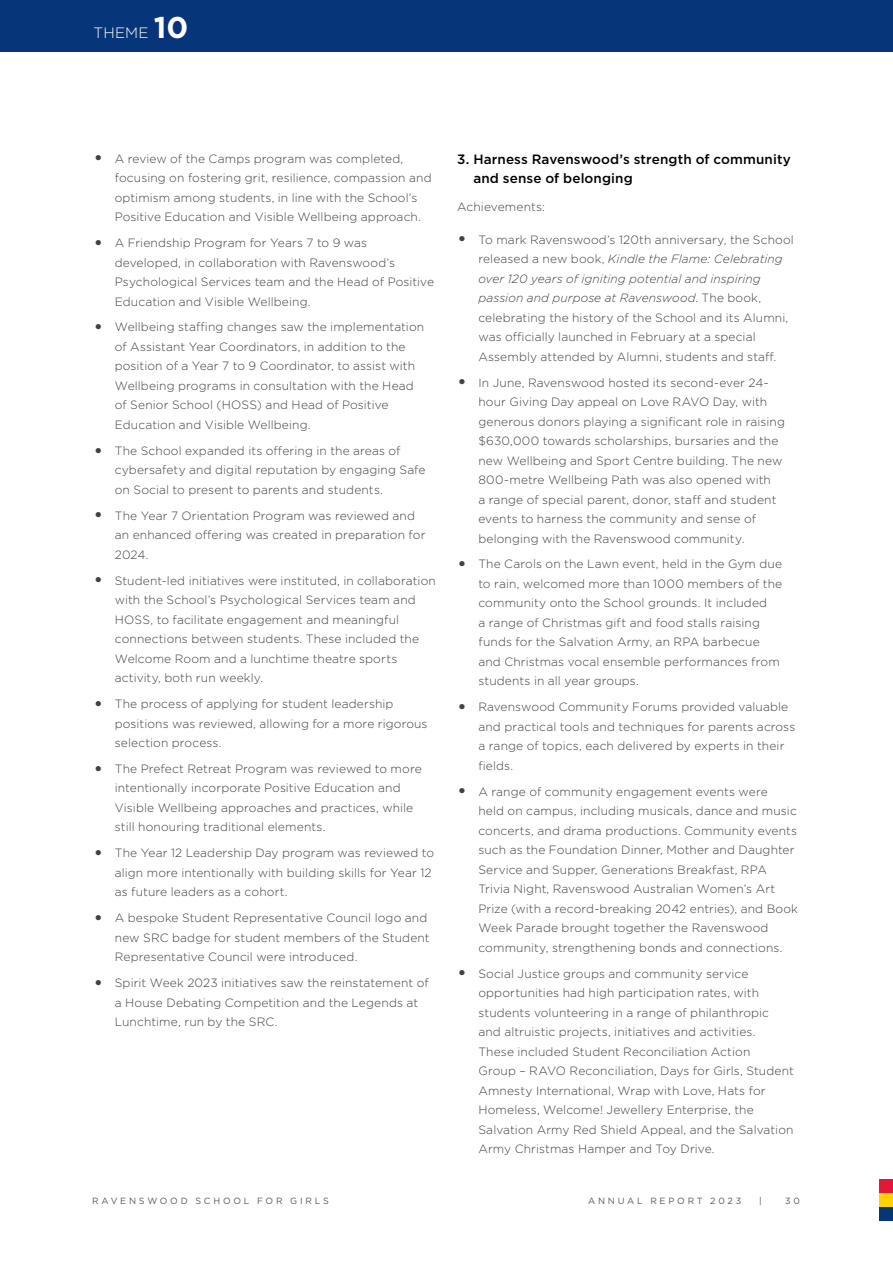
<style>
.page{position:relative;width:893px;height:1263px;background:#fff}
.page>*{position:absolute;margin:0;border:0;box-sizing:border-box;transform-origin:0 0}
.t1{font:300 15px "Gotham";letter-spacing:.015em;color:#fff}
.t2{font:500 13.5px/19.5px "Gotham";letter-spacing:.01em;color:#000}
.t3{font:300 12px/19.5px "Gotham";letter-spacing:.01em;color:#414042}
.t4{font:9px "Gotham";letter-spacing:.305em;color:#58595b}
.s1{font-weight:700;font-size:30px}
.s2{font-size:21px}
.s3{font-style:italic}
</style>
<div class="page">
<div style="left:879px;top:1179px;width:14px;height:14px;background:#e31837"></div>
<div style="left:879px;top:1193px;width:14px;height:14px;background:#ffd200"></div>
<div style="left:879px;top:1207px;width:14px;height:14px;background:#06357a"></div>
<div style="left:0;top:0;width:893px;height:51px;background:#06357a"></div>
<p class="t1" style="left:94px;top:23px;width:96px">THEME <span class="s1">10</span></p>
<p class="t3" style="left:115px;top:148px;width:318px;text-indent:-21px"><span class="s2">•</span> A review of the Camps program was completed, focusing on fostering grit, resilience, compassion and optimism among students, in line with the School’s Positive Education and Visible Wellbeing approach.</p>
<p class="t3" style="left:115px;top:233px;width:321px;text-indent:-21px"><span class="s2">•</span> A Friendship Program for Years 7 to 9 was developed, in collaboration with Ravenswood’s Psychological Services team and the Head of Positive Education and Visible Wellbeing.</p>
<p class="t3" style="left:115px;top:317px;width:311px;text-indent:-21px"><span class="s2">•</span> Wellbeing staffing changes saw the implementation of Assistant Year Coordinators, in addition to the position of a Year 7 to 9 Coordinator, to assist with Wellbeing programs in consultation with the Head of Senior School (HOSS) and Head of Positive Education and Visible Wellbeing.</p>
<p class="t3" style="left:115px;top:440px;width:312px;text-indent:-21px"><span class="s2">•</span> The School expanded its offering in the areas of cybersafety and digital reputation by engaging Safe on Social to present to parents and students.</p>
<p class="t3" style="left:115px;top:505px;width:312px;text-indent:-21px"><span class="s2">•</span> The Year 7 Orientation Program was reviewed and an enhanced offering was created in preparation for<br>2024.</p>
<p class="t3" style="left:115px;top:570px;width:323px;text-indent:-21px"><span class="s2">•</span> Student-led initiatives were instituted, in collaboration with the School’s Psychological Services team and HOSS, to facilitate engagement and meaningful connections between students. These included the Welcome Room and a lunchtime theatre sports activity, both run weekly.</p>
<p class="t3" style="left:115px;top:694px;width:314px;text-indent:-21px"><span class="s2">•</span> The process of applying for student leadership positions was reviewed, allowing for a more rigorous selection process.</p>
<p class="t3" style="left:115px;top:759px;width:308px;text-indent:-21px"><span class="s2">•</span> The Prefect Retreat Program was reviewed to more intentionally incorporate Positive Education and Visible Wellbeing approaches and practices, while still honouring traditional elements.</p>
<p class="t3" style="left:115px;top:843px;width:321px;text-indent:-21px"><span class="s2">•</span> The Year 12 Leadership Day program was reviewed to align more intentionally with building skills for Year 12 as future leaders as a cohort.</p>
<p class="t3" style="left:115px;top:908px;width:316px;text-indent:-21px"><span class="s2">•</span> A bespoke Student Representative Council logo and new SRC badge for student members of the Student<br>Representative Council were introduced.</p>
<p class="t3" style="left:115px;top:973px;width:315px;text-indent:-21px"><span class="s2">•</span> Spirit Week 2023 initiatives saw the reinstatement of a House Debating Competition and the Legends at<br>Lunchtime, run by the SRC.</p>
<p class="t2" style="left:473px;top:149px;width:319px;text-indent:-16px">3. Harness Ravenswood’s strength of community and sense of belonging</p>
<p class="t3" style="left:457px;top:197px;width:89px">Achievements:</p>
<p class="t3" style="left:478px;top:229px;width:317px;text-indent:-21px"><span class="s2">•</span> To mark Ravenswood’s 120th anniversary, the School released a new book, <span class="s3">Kindle the Flame: Celebrating over 120 years of igniting potential and inspiring passion and purpose at Ravenswood</span>. The book, celebrating the history of the School and its Alumni, was officially launched in February at a special Assembly attended by Alumni, students and staff.</p>
<p class="t3" style="left:478px;top:372px;width:308px;text-indent:-21px"><span class="s2">•</span> In June, Ravenswood hosted its second-ever 24- hour Giving Day appeal on Love RAVO Day, with generous donors playing a significant role in raising $630,000 towards scholarships, bursaries and the new Wellbeing and Sport Centre building. The new 800-metre Wellbeing Path was also opened with<br>a range of special parent, donor, staff and student events to harness the community and sense of belonging with the Ravenswood community.</p>
<p class="t3" style="left:478px;top:554px;width:305px;text-indent:-21px"><span class="s2">•</span> The Carols on the Lawn event, held in the Gym due to rain, welcomed more than 1000 members of the community onto the School grounds. It included<br>a range of Christmas gift and food stalls raising funds for the Salvation Army, an RPA barbecue and Christmas vocal ensemble performances from students in all year groups.</p>
<p class="t3" style="left:478px;top:697px;width:318px;text-indent:-21px"><span class="s2">•</span> Ravenswood Community Forums provided valuable and practical tools and techniques for parents across a range of topics, each delivered by experts in their fields.</p>
<p class="t3" style="left:478px;top:781px;width:321px;text-indent:-21px"><span class="s2">•</span> A range of community engagement events were<br>held on campus, including musicals, dance and music concerts, and drama productions. Community events such as the Foundation Dinner, Mother and Daughter Service and Supper, Generations Breakfast, RPA Trivia Night, Ravenswood Australian Women’s Art Prize (with a record-breaking 2042 entries), and Book Week Parade brought together the Ravenswood community, strengthening bonds and connections.</p>
<p class="t3" style="left:478px;top:963px;width:317px;text-indent:-21px"><span class="s2">•</span> Social Justice groups and community service opportunities had high participation rates, with students volunteering in a range of philanthropic and altruistic projects, initiatives and activities.<br>These included Student Reconciliation Action<br>Group – RAVO Reconciliation, Days for Girls, Student Amnesty International, Wrap with Love, Hats for Homeless, Welcome! Jewellery Enterprise, the Salvation Army Red Shield Appeal, and the Salvation Army Christmas Hamper and Toy Drive.</p>
<p class="t4" style="left:92px;top:1195px;width:238px">RAVENSWOOD SCHOOL FOR GIRLS</p>
<p class="t4" style="left:588px;top:1195px;width:155px">ANNUAL REPORT 2023</p>
<p class="t4" style="left:759px;top:1195px;width:4px">|</p>
<p class="t4" style="left:785px;top:1195px;width:16px">3 0</p>
</div>
